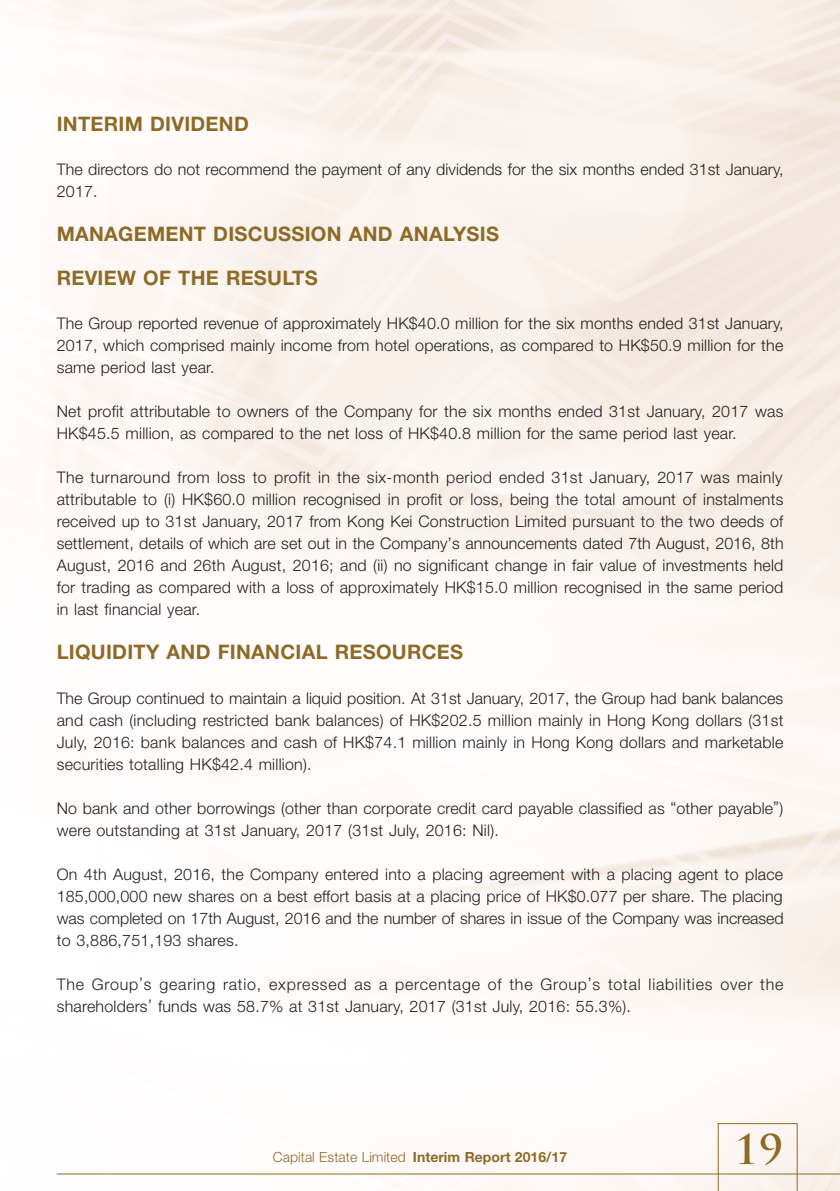
<style>
.page{position:relative;width:840px;height:1191px;background:#fff}
.page>*{position:absolute;margin:0;border:0;box-sizing:border-box;transform-origin:0 0}
.t1{font:700 40px "Trajan Pro";color:#8d6b26}
.Heading_1{font:700 20px "Helvetica Neue LT Std";letter-spacing:.015em;color:#8d6b26}
.Body_Text{font:300 16px/22px "Helvetica Neue LT Std";letter-spacing:.015em;color:#231f20;text-align:justify}
.Body_Text-2{font:300 16px/22px "Helvetica Neue LT Std";letter-spacing:.05em;color:#231f20}
.t2{font:300 14px "Helvetica Neue LT Std";letter-spacing:.005em;color:#8d6b26}
.s1{font-weight:700}
</style>
<div class="page">
<img style="left:29px;top:0;width:810px;height:1191px">
<svg style="left:717px;top:1123px;width:80px;height:68px"></svg>
<hr style="left:57px;top:1173px;width:782px;height:1px;background:#8d6b26">
<p class="Heading_1" style="left:57px;top:112px;width:193px">INTERIM DIVIDEND</p>
<p class="Body_Text" style="left:57px;top:158px;width:727px">The directors do not recommend the payment of any dividends for the six months ended 31st January,<br>2017.</p>
<p class="Heading_1" style="left:57px;top:222px;width:443px">MANAGEMENT DISCUSSION AND ANALYSIS</p>
<p class="Heading_1" style="left:57px;top:266px;width:262px">REVIEW OF THE RESULTS</p>
<p class="Body_Text" style="left:57px;top:312px;width:728px">The Group reported revenue of approximately HK$40.0 million for the six months ended 31st January, 2017, which comprised mainly income from hotel operations, as compared to HK$50.9 million for the same period last year.</p>
<p class="Body_Text" style="left:57px;top:400px;width:727px">Net profit attributable to owners of the Company for the six months ended 31st January, 2017 was<br>HK$45.5 million, as compared to the net loss of HK$40.8 million for the same period last year.</p>
<p class="Body_Text" style="left:57px;top:466px;width:728px">The turnaround from loss to profit in the six-month period ended 31st January, 2017 was mainly attributable to (i) HK$60.0 million recognised in profit or loss, being the total amount of instalments received up to 31st January, 2017 from Kong Kei Construction Limited pursuant to the two deeds of settlement, details of which are set out in the Company’s announcements dated 7th August, 2016, 8th August, 2016 and 26th August, 2016; and (ii) no significant change in fair value of investments held for trading as compared with a loss of approximately HK$15.0 million recognised in the same period in last financial year.</p>
<p class="Heading_1" style="left:57px;top:640px;width:407px">LIQUIDITY AND FINANCIAL RESOURCES</p>
<p class="Body_Text" style="left:57px;top:686px;width:727px">The Group continued to maintain a liquid position. At 31st January, 2017, the Group had bank balances and cash (including restricted bank balances) of HK$202.5 million mainly in Hong Kong dollars (31st July, 2016: bank balances and cash of HK$74.1 million mainly in Hong Kong dollars and marketable securities totalling HK$42.4 million).</p>
<p class="Body_Text" style="left:57px;top:796px;width:727px">No bank and other borrowings (other than corporate credit card payable classified as “other payable”) were outstanding at 31st January, 2017 (31st July, 2016: Nil).</p>
<p class="Body_Text" style="left:57px;top:862px;width:728px">On 4th August, 2016, the Company entered into a placing agreement with a placing agent to place 185,000,000 new shares on a best effort basis at a placing price of HK$0.077 per share. The placing was completed on 17th August, 2016 and the number of shares in issue of the Company was increased to 3,886,751,193 shares.</p>
<p class="Body_Text-2" style="left:57px;top:972px;width:727px">The Group’s gearing ratio, expressed as a percentage of the Group’s total liabilities over the shareholders’ funds was 58.7% at 31st January, 2017 (31st July, 2016: 55.3%).</p>
<p class="t2" style="left:273px;top:1148px;width:295px">Capital Estate Limited <span class="s1">Interim Report 2016/17</span></p>
<h1 class="t1" style="left:734px;top:1124px;width:50px">19</h1>
</div>
